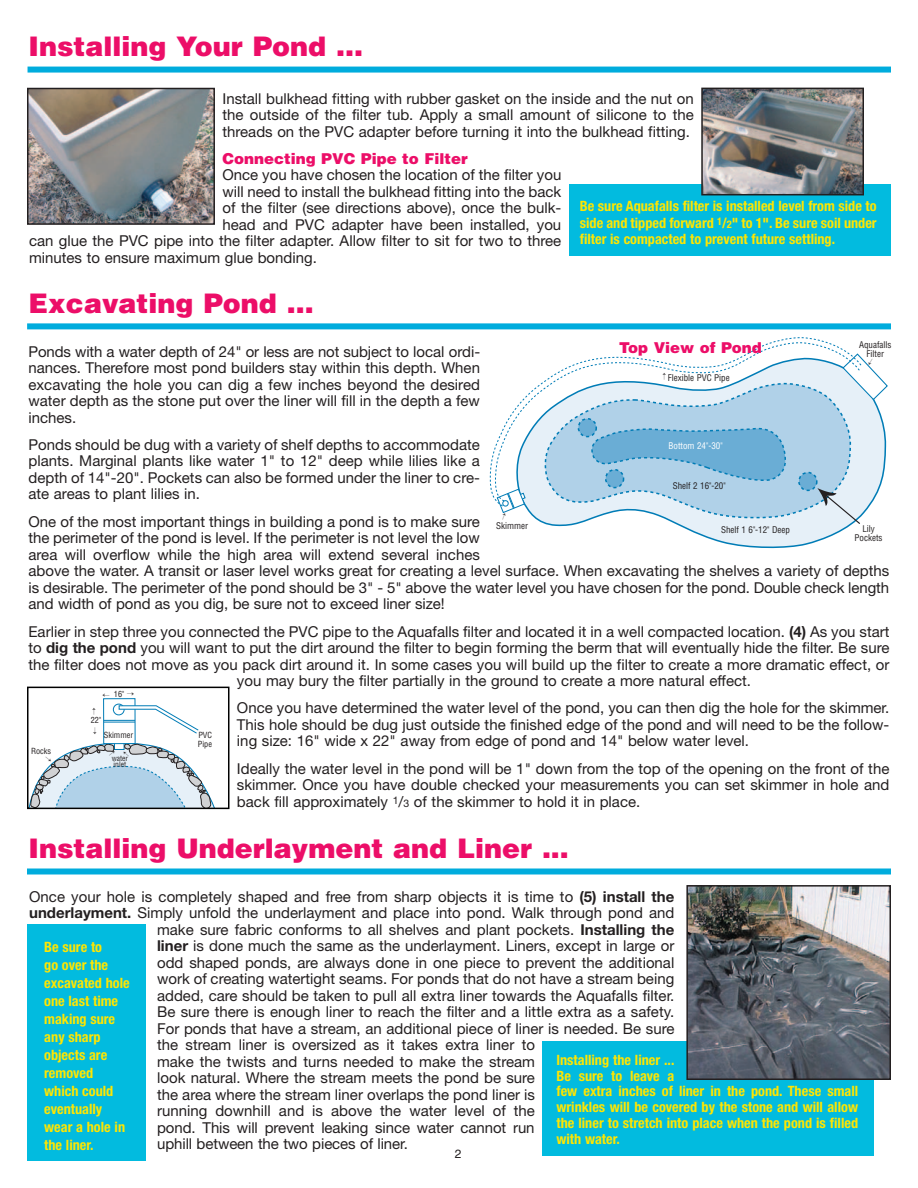
<style>
.page{position:relative;width:918px;height:1188px;background:#fff}
.page>*{position:absolute;margin:0;border:0;box-sizing:border-box;transform-origin:0 0}
.t1{font:900 27px "Helvetica";color:#ec0e68}
.t2{font:15px/16.5px "Helvetica Neue";color:#231f20;text-align:justify}
.t3{font:900 15px "Helvetica";color:#ec0e68}
.t4{font:700 condensed 14.25px/18px "Helvetica Neue";color:#ffe601}
.t5{font:12px "Helvetica";color:#231f20}
.t6{font:condensed 9px/9px "Helvetica";color:#231f20;text-align:center}
.t7{font:condensed 9px "Helvetica";color:#fff}
.t8{font:condensed 8.25px/9px "Helvetica";color:#231f20}
.t9{font:condensed 7.5px/6px "Helvetica";color:#231f20}
.s1{font-size:10.5px}
.s2{font-weight:700}
</style>
<div class="page">
<div style="left:569px;top:184px;width:322px;height:72px;background:#02bbdf"></div>
<div style="left:28px;top:67px;width:863px;height:6px;background:#00acdd"></div>
<div style="left:27px;top:323px;width:864px;height:6px;background:#00acdd"></div>
<svg style="left:526px;top:507px;width:317px;height:41px"></svg>
<svg style="left:490px;top:337px;width:359px;height:170px"></svg>
<div style="left:103px;top:698px;width:33px;height:46px;border:1px solid #007cb6"></div>
<div style="left:113px;top:704px;width:11px;height:11px;background:#1f8bbe;border-radius:50%"></div>
<div style="left:113px;top:704px;width:12px;height:11px;border:1px solid #007cb6;border-radius:50%"></div>
<div style="left:27px;top:687px;width:202px;height:122px;border:2px solid #000"></div>
<div style="left:27px;top:868px;width:864px;height:6px;background:#00acdd"></div>
<img style="left:704px;top:91px;width:157px;height:101px">
<div style="left:701px;top:88px;width:163px;height:107px;border:2px solid #231f20"></div>
<img style="left:30px;top:91px;width:182px;height:131px">
<div style="left:27px;top:88px;width:188px;height:137px;border:2px solid #231f20"></div>
<div style="left:543px;top:1041px;width:331px;height:115px;background:#02bbdf"></div>
<img style="left:689px;top:888px;width:199px;height:189px">
<div style="left:686px;top:885px;width:205px;height:195px;border:2px solid #231f20"></div>
<div style="left:27px;top:925px;width:118px;height:236px;background:#02bbdf"></div>
<svg style="left:497px;top:489px;width:29px;height:24px"></svg>
<svg style="left:28px;top:705px;width:187px;height:103px"></svg>
<svg style="left:543px;top:353px;width:345px;height:177px"></svg>
<h1 class="t1" style="left:28px;top:31px;width:336px">Installing Your Pond ...</h1>
<p class="t2" style="left:222px;top:90px;width:473px">Install bulkhead fitting with rubber gasket on the inside and the nut on the outside of the filter tub. Apply a small amount of silicone to the threads on the PVC adapter before turning it into the bulkhead fitting.</p>
<p class="t3" style="left:222px;top:150px;width:247px">Connecting PVC Pipe to Filter</p>
<p class="t2" style="left:222px;top:167px;width:340px">Once you have chosen the location of the filter you</p>
<p class="t2" style="left:222px;top:183px;width:340px">will need to install the bulkhead fitting into the back</p>
<p class="t2" style="left:222px;top:200px;width:340px">of the filter (see directions above), once the bulk-</p>
<p class="t2" style="left:222px;top:216px;width:340px">head and PVC adapter have been installed, you</p>
<p class="t2" style="left:29px;top:233px;width:534px">can glue the PVC pipe into the filter adapter. Allow filter to sit for two to three</p>
<p class="t2" style="left:29px;top:249px;width:289px">minutes to ensure maximum glue bonding.</p>
<p class="t4" style="left:580px;top:197px;width:298px;line-height:16.6px;text-align:justify">Be sure Aquafalls filter is installed level from side to side and tipped forward <sup>1</sup>/<span class="s1">2</span>" to 1". Be sure soil under filter is compacted to prevent future settling.</p>
<h1 class="t1" style="left:28px;top:288px;width:287px">Excavating Pond ...</h1>
<p class="t2" style="left:28px;top:343px;width:453px">Ponds with a water depth of 24" or less are not subject to local ordi&shy;nances. Therefore most pond builders stay within this depth. When excavating the hole you can dig a few inches beyond the desired water depth as the stone put over the liner will fill in the depth a few inches.</p>
<p class="t2" style="left:28px;top:436px;width:453px">Ponds should be dug with a variety of shelf depths to accommodate plants. Marginal plants like water 1" to 12" deep while lilies like a depth of 14"-20". Pockets can also be formed under the liner to cre&shy;ate areas to plant lilies in.</p>
<p class="t2" style="left:28px;top:513px;width:862px;text-align:left">One of the most important things in building a pond is to make sure<br>the perimeter of the pond is level. If the perimeter is not level the low<br>area will overflow while the high area will extend several inches<br>above the water. A transit or laser level works great for creating a level surface. When excavating the shelves a variety of depths is desirable. The perimeter of the pond should be 3" - 5" above the water level you have chosen for the pond. Double check length and width of pond as you dig, be sure not to exceed liner size!</p>
<p class="t2" style="left:28px;top:623px;width:863px">Earlier in step three you connected the PVC pipe to the Aquafalls filter and located it in a well compacted location. <span class="s2">(4)</span> As you start</p>
<p class="t2" style="left:29px;top:639px;width:862px">to <span class="s2">dig the pond</span> you will want to put the dirt around the filter to begin forming the berm that will eventually hide the filter. Be sure</p>
<p class="t2" style="left:28px;top:656px;width:862px">the filter does not move as you pack dirt around it. In some cases you will build up the filter to create a more dramatic effect, or</p>
<p class="t2" style="left:237px;top:672px;width:516px">you may bury the filter partially in the ground to create a more natural effect.</p>
<p class="t2" style="left:237px;top:700px;width:654px">Once you have determined the water level of the pond, you can then dig the hole for the skimmer.<br>This hole should be dug just outside the finished edge of the pond and will need to be the follow&shy;ing size: 16" wide x 22" away from edge of pond and 14" below water level.</p>
<p class="t2" style="left:237px;top:760px;width:654px">Ideally the water level in the pond will be 1" down from the top of the opening on the front of the skimmer. Once you have double checked your measurements you can set skimmer in hole and back fill approximately <sup>1</sup>/<span class="s1">3</span> of the skimmer to hold it in place.</p>
<p class="t6" style="left:859px;top:340px;width:34px">Aquafalls<br>Filter</p>
<p class="t3" style="left:619px;top:339px;width:144px">Top View of Pond</p>
<p class="t6" style="left:668px;top:373px;width:63px">Flexible PVC Pipe</p>
<p class="t7" style="left:669px;top:440px;width:55px">Bottom 24"-30"</p>
<p class="t6" style="left:673px;top:482px;width:54px">Shelf 2 16"-20"</p>
<p class="t6" style="left:721px;top:525px;width:70px">Shelf 1 6"-12" Deep</p>
<p class="t6" style="left:496px;top:522px;width:33px">Skimmer</p>
<p class="t6" style="left:855px;top:524px;width:29px">Lily<br>Pockets</p>
<p class="t8" style="left:114px;top:690px;width:22px">16" →</p>
<p class="t8" style="left:91px;top:716px;width:12px">22"</p>
<p class="t8" style="left:198px;top:731px;width:16px">PVC<br>Pipe</p>
<p class="t8" style="left:104px;top:731px;width:31px">Skimmer</p>
<p class="t8" style="left:31px;top:747px;width:22px">Rocks</p>
<p class="t9" style="left:112px;top:755px;width:18px">water inlet</p>
<h1 class="t1" style="left:28px;top:833px;width:542px">Installing Underlayment and Liner ...</h1>
<p class="t2" style="left:29px;top:888px;width:647px">Once your hole is completely shaped and free from sharp objects it is time to <span class="s2">(5) install the</span></p>
<p class="t2" style="left:29px;top:904px;width:647px"><span class="s2">underlayment.</span> Simply unfold the underlayment and place into pond. Walk through pond and</p>
<p class="t2" style="left:157px;top:921px;width:519px">make sure fabric conforms to all shelves and plant pockets. <span class="s2">Installing the</span></p>
<p class="t2" style="left:157px;top:937px;width:519px"><span class="s2">liner</span> is done much the same as the underlayment. Liners, except in large or</p>
<p class="t2" style="left:157px;top:954px;width:519px">odd shaped ponds, are always done in one piece to prevent the additional</p>
<p class="t2" style="left:157px;top:970px;width:519px">work of creating watertight seams. For ponds that do not have a stream being</p>
<p class="t2" style="left:157px;top:987px;width:519px">added, care should be taken to pull all extra liner towards the Aquafalls filter.</p>
<p class="t2" style="left:157px;top:1003px;width:519px">Be sure there is enough liner to reach the filter and a little extra as a safety.</p>
<p class="t2" style="left:157px;top:1020px;width:519px">For ponds that have a stream, an additional piece of liner is needed. Be sure</p>
<p class="t2" style="left:157px;top:1036px;width:379px">the stream liner is oversized as it takes extra liner to</p>
<p class="t2" style="left:157px;top:1053px;width:379px">make the twists and turns needed to make the stream</p>
<p class="t2" style="left:157px;top:1069px;width:379px">look natural. Where the stream meets the pond be sure</p>
<p class="t2" style="left:157px;top:1086px;width:379px">the area where the stream liner overlaps the pond liner is</p>
<p class="t2" style="left:157px;top:1102px;width:379px">running downhill and is above the water level of the</p>
<p class="t2" style="left:157px;top:1119px;width:379px">pond. This will prevent leaking since water cannot run</p>
<p class="t2" style="left:157px;top:1135px;width:252px">uphill between the two pieces of liner.</p>
<p class="t4" style="left:44px;top:938px;width:87px">Be sure to<br>go over the excavated hole one last time making sure any sharp objects are removed which could eventually wear a hole in the liner.</p>
<p class="t4" style="left:557px;top:1052px;width:303px;line-height:15.8px">Installing the liner ...<br>Be sure to leave a<br>few extra inches of liner in the pond. These small wrinkles will be covered by the stone and will allow the liner to stretch into place when the pond is filled with water.</p>
<p class="t5" style="left:455px;top:1149px;width:8px">2</p>
</div>
